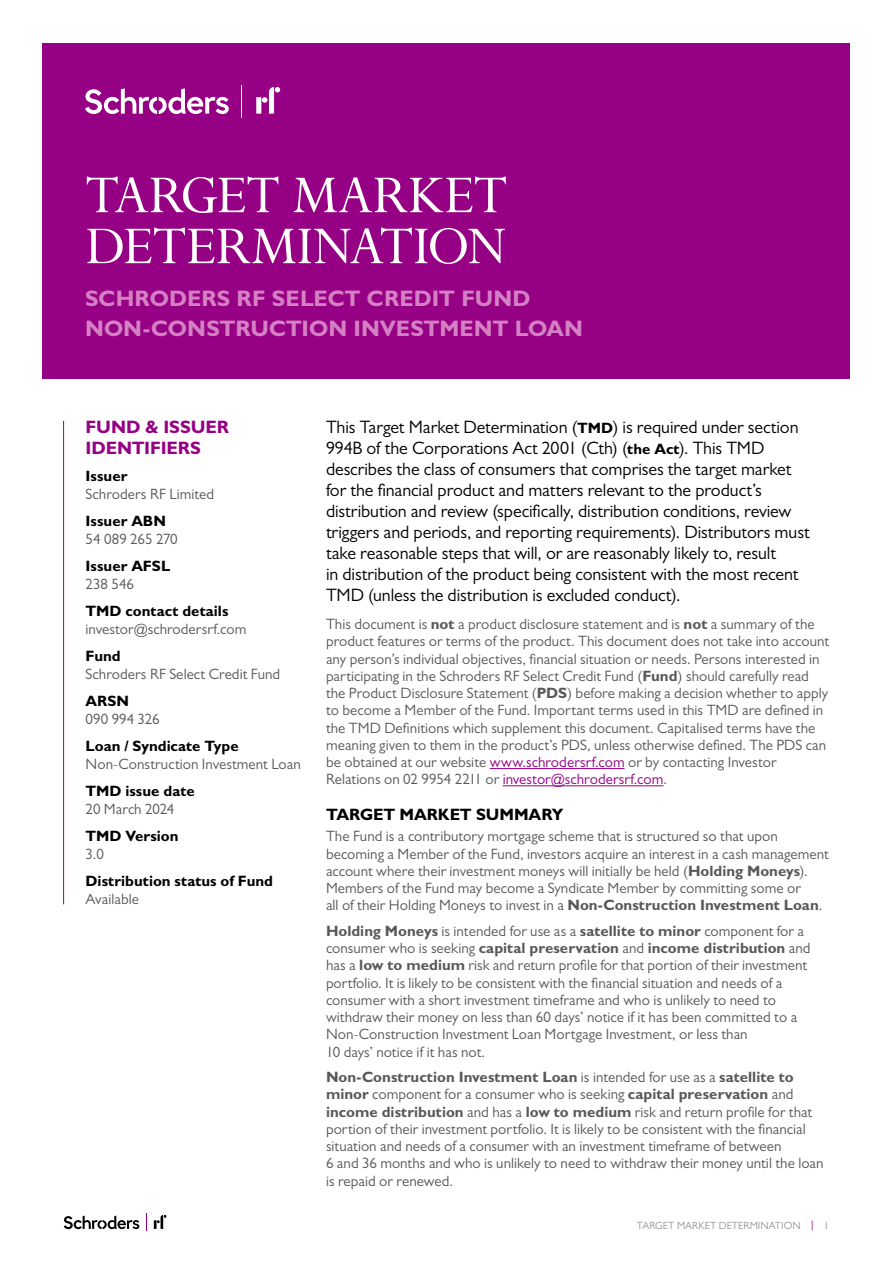
<style>
.page{position:relative;width:893px;height:1263px;background:#fff}
.page>*{position:absolute;margin:0;border:0;box-sizing:border-box;transform-origin:0 0}
.t1{font:60px/51px "Perpetua MT Pro";letter-spacing:-.025em;color:#fff}
.t2{font:700 22.5px/30px "Gill Sans MT Pro";color:#d481c3}
.t3{font:18px/21px "Gill Sans MT Pro";letter-spacing:-.005em;color:#000}
.t4{font:700 18px/21px "Gill Sans MT Pro";letter-spacing:-.005em;color:#960084}
.t5{font:700 16.5px "Gill Sans MT Pro";letter-spacing:-.01em;color:#000}
.t6{font:15px/17.2px "Gill Sans MT Pro";color:#58595b}
.t7{font:700 15px "Gill Sans MT Pro";color:#000}
.t8{font:10.5px "Gill Sans MT Pro";color:#939598}
.s1{font-weight:700;font-size:15px}
.s2{font-weight:700}
.s3{color:#960084}
</style>
<div class="page">
<div style="left:43px;top:43px;width:807px;height:335px;background:#960084"></div>
<svg style="left:256px;top:87px;width:24px;height:27px"></svg>
<hr style="left:242px;top:85px;width:1px;height:32px;background:#fff">
<svg style="left:85px;top:88px;width:144px;height:26px"></svg>
<hr style="left:490px;top:768px;width:134px;height:1px;background:#960084">
<hr style="left:503px;top:785px;width:160px;height:1px;background:#960084">
<hr style="left:63px;top:421px;width:1px;height:483px;background:#960084">
<svg style="left:154px;top:1215px;width:12px;height:14px"></svg>
<svg style="left:146px;top:1214px;width:1px;height:17px"></svg>
<svg style="left:64px;top:1215px;width:75px;height:14px"></svg>
<h1 class="t1" style="left:85px;top:170px;width:424px">TARGET MARKET<br>DETERMINATION</h1>
<h2 class="t2" style="left:85px;top:283px;width:499px">SCHRODERS RF SELECT CREDIT FUND<br>NON-CONSTRUCTION INVESTMENT LOAN</h2>
<p class="t4" style="left:86px;top:416px;width:145px">FUND &amp; ISSUER<br>IDENTIFIERS</p>
<p class="t7" style="left:86px;top:467px;width:43px">Issuer</p>
<p class="t6" style="left:86px;top:485px;width:130px">Schroders RF Limited</p>
<p class="t7" style="left:86px;top:512px;width:82px">Issuer ABN</p>
<p class="t6" style="left:86px;top:530px;width:94px">54 089 265 270</p>
<p class="t7" style="left:86px;top:557px;width:86px">Issuer AFSL</p>
<p class="t6" style="left:86px;top:575px;width:50px">238 546</p>
<p class="t7" style="left:86px;top:602px;width:144px">TMD contact details</p>
<p class="t6" style="left:86px;top:620px;width:162px">investor@schrodersrf.com</p>
<p class="t7" style="left:86px;top:647px;width:37px">Fund</p>
<p class="t6" style="left:86px;top:665px;width:196px">Schroders RF Select Credit Fund</p>
<p class="t7" style="left:86px;top:692px;width:45px">ARSN</p>
<p class="t6" style="left:86px;top:710px;width:75px">090 994 326</p>
<p class="t7" style="left:86px;top:737px;width:155px">Loan / Syndicate Type</p>
<p class="t6" style="left:86px;top:755px;width:217px">Non-Construction Investment Loan</p>
<p class="t7" style="left:86px;top:782px;width:111px">TMD issue date</p>
<p class="t6" style="left:86px;top:800px;width:90px">20 March 2024</p>
<p class="t7" style="left:86px;top:827px;width:95px">TMD Version</p>
<p class="t6" style="left:86px;top:845px;width:20px">3.0</p>
<p class="t7" style="left:86px;top:872px;width:189px">Distribution status of Fund</p>
<p class="t6" style="left:86px;top:890px;width:55px">Available</p>
<p class="t3" style="left:326px;top:417px;width:485px">This Target Market Determination (<span class="s1">TMD</span>) is required under section 994B of the Corporations Act 2001 (Cth) (<span class="s1">the Act</span>). This TMD describes the class of consumers that comprises the target market for the financial product and matters relevant to the product’s distribution and review (specifically, distribution conditions, review triggers and periods, and reporting requirements). Distributors must take reasonable steps that will, or are reasonably likely to, result<br>in distribution of the product being consistent with the most recent TMD (unless the distribution is excluded conduct).</p>
<p class="t6" style="left:326px;top:615px;width:505px">This document is <span class="s2">not</span> a product disclosure statement and is <span class="s2">not</span> a summary of the product features or terms of the product. This document does not take into account any person’s individual objectives, financial situation or needs. Persons interested in participating in the Schroders RF Select Credit Fund (<span class="s2">Fund</span>) should carefully read the Product Disclosure Statement (<span class="s2">PDS</span>) before making a decision whether to apply to become a Member of the Fund. Important terms used in this TMD are defined in the TMD Definitions which supplement this document. Capitalised terms have the meaning given to them in the product’s PDS, unless otherwise defined. The PDS can be obtained at our website <span class="s3">www.schrodersrf.com</span> or by contacting Investor Relations on 02 9954 2211 or <span class="s3">investor@schrodersrf.com</span>.</p>
<p class="t5" style="left:326px;top:804px;width:239px">TARGET MARKET SUMMARY</p>
<p class="t6" style="left:326px;top:827px;width:504px">The Fund is a contributory mortgage scheme that is structured so that upon becoming a Member of the Fund, investors acquire an interest in a cash management account where their investment moneys will initially be held (<span class="s2">Holding Moneys</span>).<br>Members of the Fund may become a Syndicate Member by committing some or<br>all of their Holding Moneys to invest in a <span class="s2">Non-Construction Investment Loan</span>.</p>
<p class="t6" style="left:326px;top:922px;width:486px"><span class="s2">Holding Moneys</span> is intended for use as a <span class="s2">satellite to minor</span> component for a consumer who is seeking <span class="s2">capital preservation</span> and <span class="s2">income distribution</span> and has a <span class="s2">low to medium</span> risk and return profile for that portion of their investment portfolio. It is likely to be consistent with the financial situation and needs of a consumer with a short investment timeframe and who is unlikely to need to withdraw their money on less than 60 days’ notice if it has been committed to a Non-Construction Investment Loan Mortgage Investment, or less than<br>10 days’ notice if it has not.</p>
<p class="t6" style="left:326px;top:1068px;width:499px"><span class="s2">Non-Construction Investment Loan</span> is intended for use as a <span class="s2">satellite to minor</span> component for a consumer who is seeking <span class="s2">capital preservation</span> and <span class="s2">income distribution</span> and has a <span class="s2">low to medium</span> risk and return profile for that portion of their investment portfolio. It is likely to be consistent with the financial situation and needs of a consumer with an investment timeframe of between<br>6 and 36 months and who is unlikely to need to withdraw their money until the loan is repaid or renewed.</p>
<p class="t8" style="left:637px;top:1219px;width:194px">TARGET MARKET DETERMINATION <span class="s3">|</span> 1</p>
</div>
